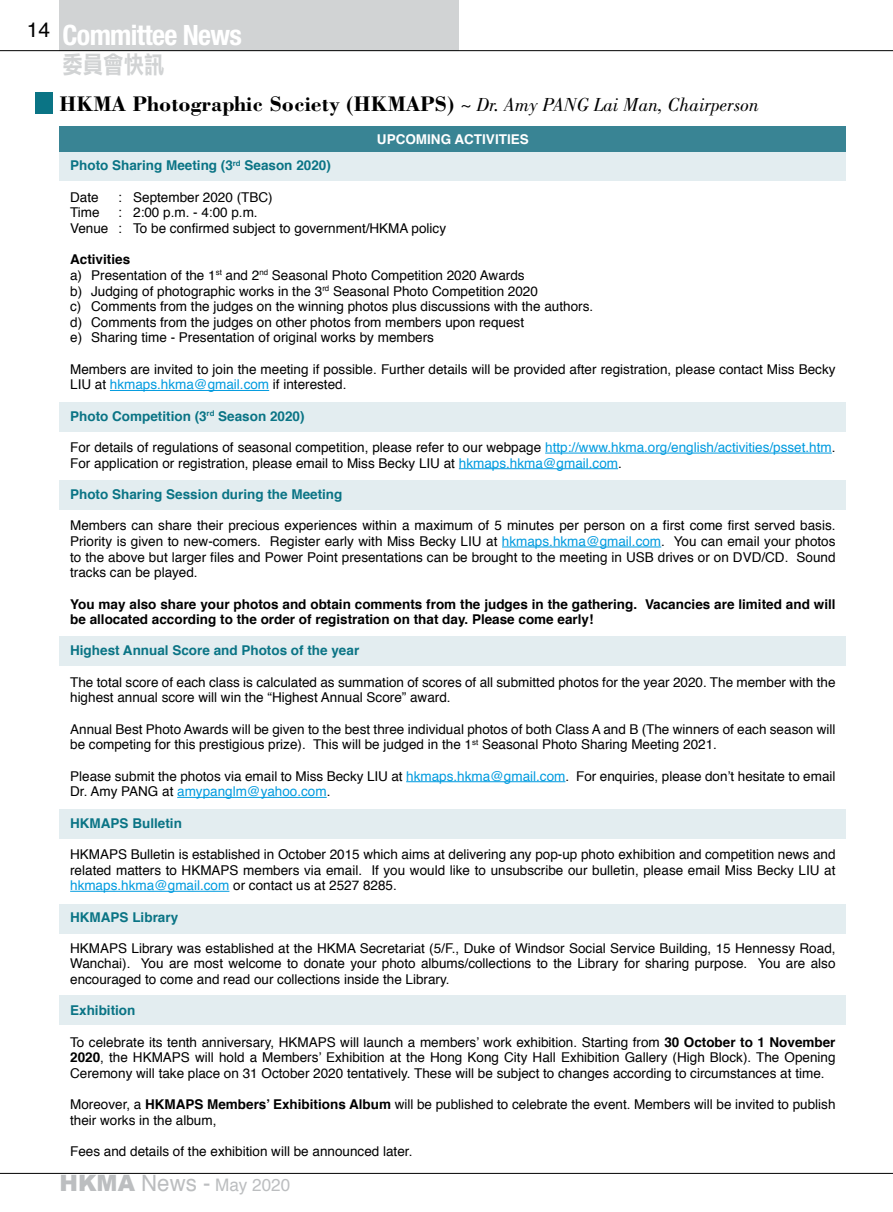
<style>
.page{position:relative;width:893px;height:1212px;background:#fff}
.page>*{position:absolute;margin:0;border:0;box-sizing:border-box;transform-origin:0 0}
.t1{font:700 condensed 28.05px "Helvetica Neue";letter-spacing:-.025em;color:#fff}
.t2{font:24px "DF Li Hei Bd HK BF";color:#d1d3d4;scale:.85 1}
.t3{font:700 21.75px "Bodoni";color:#000}
.t4{font:21px "Helvetica";color:#000}
.t5{font:17.25px "Helvetica";color:#bcbec0}
.t6{font:13.5px/15.6px "Helvetica";color:#000}
.t7{font:700 13.5px "Helvetica";color:#0a7485}
.t8{font:700 13.5px/15.6px "Helvetica";color:#000}
.t9{font:700 13.5px "Helvetica";color:#fff}
.s1{font-weight:400;font-style:italic;font-size:19.5px}
.s2{font-weight:700}
.s3{color:#009bdf}
.s4{font-family:"Arial";font-weight:900;font-size:22.5px}
.s5{font-size:22.5px}
</style>
<div class="page">
<div style="left:60px;top:151px;width:786px;height:30px;background:#e3edf0"></div>
<div style="left:60px;top:402px;width:786px;height:30px;background:#e3edf0"></div>
<div style="left:60px;top:480px;width:786px;height:30px;background:#e3edf0"></div>
<div style="left:60px;top:636px;width:786px;height:30px;background:#e3edf0"></div>
<div style="left:60px;top:809px;width:786px;height:29px;background:#e3edf0"></div>
<div style="left:60px;top:904px;width:786px;height:29px;background:#e3edf0"></div>
<div style="left:60px;top:995px;width:786px;height:30px;background:#e3edf0"></div>
<div style="left:36px;top:92px;width:17px;height:21px;background:#0a7485"></div>
<hr style="left:110px;top:390px;width:159px;height:1px;background:#009bdf">
<hr style="left:545px;top:453px;width:287px;height:1px;background:#009bdf">
<hr style="left:459px;top:468px;width:159px;height:1px;background:#009bdf">
<hr style="left:502px;top:547px;width:159px;height:1px;background:#009bdf">
<hr style="left:406px;top:781px;width:159px;height:1px;background:#009bdf">
<hr style="left:177px;top:797px;width:150px;height:1px;background:#009bdf">
<hr style="left:70px;top:891px;width:159px;height:1px;background:#009bdf">
<hr style="left:0;top:1173px;width:893px;height:1px;background:#000">
<div style="left:60px;top:0;width:399px;height:51px;background:#d1d3d4"></div>
<hr style="left:0;top:50px;width:893px;height:1px;background:#000">
<div style="left:60px;top:126px;width:786px;height:26px;background:#398494"></div>
<h3 class="t4" style="left:27px;top:14px;width:25px">14</h3>
<h1 class="t1" style="left:63px;top:19px;width:181px">Committee News</h1>
<h2 class="t2" style="left:63px;top:52px;width:121px">委員會快訊</h2>
<h3 class="t3" style="left:60px;top:90px;width:701px">HKMA Photographic Society (HKMAPS) <span class="s1">~ Dr. Amy PANG Lai Man, Chairperson</span></h3>
<p class="t9" style="left:377px;top:128px;width:153px">UPCOMING ACTIVITIES</p>
<p class="t7" style="left:70px;top:155px;width:262px">Photo Sharing Meeting (3<sup>rd</sup> Season 2020)</p>
<p class="t6" style="left:70px;top:189px;width:30px">Date</p>
<p class="t6" style="left:118px;top:189px;width:156px">: September 2020 (TBC)</p>
<p class="t6" style="left:70px;top:205px;width:31px">Time</p>
<p class="t6" style="left:70px;top:205px;width:377px;text-indent:48px">: 2:00 p.m. - 4:00 p.m.<br>Venue : To be confirmed subject to government/HKMA policy</p>
<p class="t6" style="left:70px;top:252px;width:524px"><span class="s2">Activities<br></span>a) Presentation of the 1<sup>st</sup> and 2<sup>nd</sup> Seasonal Photo Competition 2020 Awards<br>b) Judging of photographic works in the 3<sup>rd</sup> Seasonal Photo Competition 2020<br>c) Comments from the judges on the winning photos plus discussions with the authors. d) Comments from the judges on other photos from members upon request<br>e) Sharing time - Presentation of original works by members</p>
<p class="t6" style="left:70px;top:362px;width:767px">Members are invited to join the meeting if possible. Further details will be provided after registration, please contact Miss Becky<br>LIU at <span class="s3">hkmaps.hkma@gmail.com</span> if interested.</p>
<p class="t7" style="left:70px;top:405px;width:236px">Photo Competition (3<sup>rd</sup> Season 2020)</p>
<p class="t6" style="left:70px;top:440px;width:767px">For details of regulations of seasonal competition, please refer to our webpage <span class="s3">http://www.hkma.org/english/activities/psset.htm</span>.<br>For application or registration, please email to Miss Becky LIU at <span class="s3">hkmaps.hkma@gmail.com</span>.</p>
<p class="t7" style="left:70px;top:483px;width:274px">Photo Sharing Session during the Meeting</p>
<p class="t6" style="left:70px;top:518px;width:767px;text-align:justify">Members can share their precious experiences within a maximum of 5 minutes per person on a first come first served basis.<br>Priority is given to new-comers. Register early with Miss Becky LIU at <span class="s3">hkmaps.hkma@gmail.com</span>. You can email your photos to the above but larger files and Power Point presentations can be brought to the meeting in USB drives or on DVD/CD. Sound tracks can be played.</p>
<p class="t8" style="left:70px;top:596px;width:767px">You may also share your photos and obtain comments from the judges in the gathering. Vacancies are limited and will be allocated according to the order of registration on that day. Please come early!</p>
<p class="t7" style="left:70px;top:640px;width:291px">Highest Annual Score and Photos of the year</p>
<p class="t6" style="left:70px;top:675px;width:767px">The total score of each class is calculated as summation of scores of all submitted photos for the year 2020. The member with the highest annual score will win the “Highest Annual Score” award.</p>
<p class="t6" style="left:70px;top:721px;width:767px">Annual Best Photo Awards will be given to the best three individual photos of both Class A and B (The winners of each season will be competing for this prestigious prize). This will be judged in the 1<sup>st</sup> Seasonal Photo Sharing Meeting 2021.</p>
<p class="t6" style="left:70px;top:768px;width:767px">Please submit the photos via email to Miss Becky LIU at <span class="s3">hkmaps.hkma@gmail.com</span>. For enquiries, please don’t hesitate to email<br>Dr. Amy PANG at <span class="s3">amypanglm@yahoo.com</span>.</p>
<p class="t7" style="left:70px;top:812px;width:113px">HKMAPS Bulletin</p>
<p class="t6" style="left:70px;top:847px;width:767px;text-align:justify">HKMAPS Bulletin is established in October 2015 which aims at delivering any pop-up photo exhibition and competition news and related matters to HKMAPS members via email. If you would like to unsubscribe our bulletin, please email Miss Becky LIU at <span class="s3">hkmaps.hkma@gmail.com</span> or contact us at 2527 8285.</p>
<p class="t7" style="left:70px;top:906px;width:110px">HKMAPS Library</p>
<p class="t6" style="left:70px;top:941px;width:767px;text-align:justify">HKMAPS Library was established at the HKMA Secretariat (5/F., Duke of Windsor Social Service Building, 15 Hennessy Road, Wanchai). You are most welcome to donate your photo albums/collections to the Library for sharing purpose. You are also encouraged to come and read our collections inside the Library.</p>
<p class="t7" style="left:70px;top:1000px;width:67px">Exhibition</p>
<p class="t6" style="left:70px;top:1034px;width:767px;text-align:justify">To celebrate its tenth anniversary, HKMAPS will launch a members’ work exhibition. Starting from <span class="s2">30 October to 1 November 2020</span>, the HKMAPS will hold a Members’ Exhibition at the Hong Kong City Hall Exhibition Gallery (High Block). The Opening Ceremony will take place on 31 October 2020 tentatively. These will be subject to changes according to circumstances at time.</p>
<p class="t6" style="left:70px;top:1097px;width:767px">Moreover, a <span class="s2">HKMAPS Members’ Exhibitions Album</span> will be published to celebrate the event. Members will be invited to publish their works in the album,</p>
<p class="t6" style="left:70px;top:1144px;width:344px">Fees and details of the exhibition will be announced later.</p>
<p class="t5" style="left:60px;top:1172px;width:232px"><span class="s4">HKMA</span> <span class="s5">News -</span> May 2020</p>
</div>
